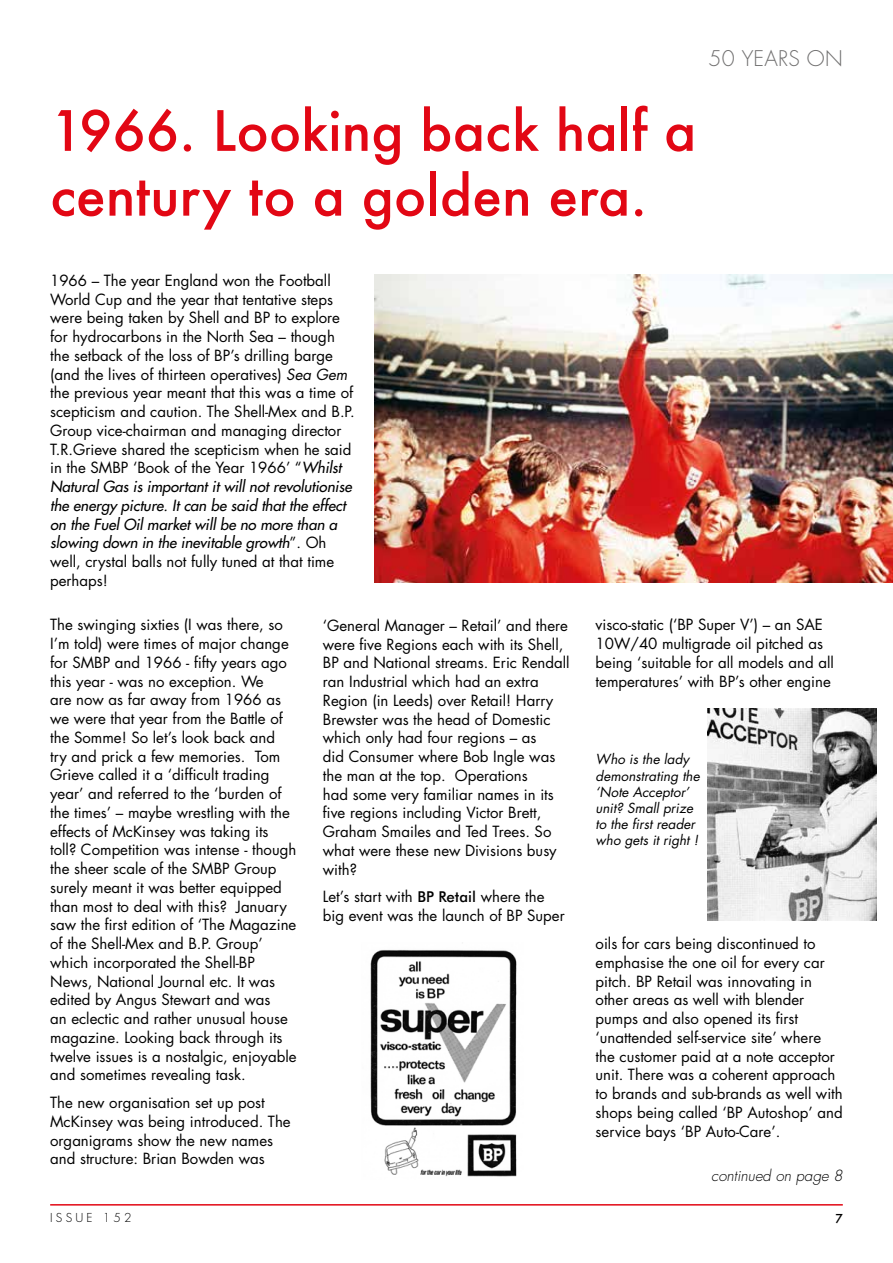
<style>
.page{position:relative;width:893px;height:1263px;background:#fff}
.page>*{position:absolute;margin:0;border:0;box-sizing:border-box;transform-origin:0 0}
.t1{font:500 54px/64.8px "Futura";color:#e20714}
.t2{font:300 21px "Futura";letter-spacing:.01em;color:#706f6f}
.t3{font:15px/18.8px "Futura";color:#000}
.t4{font:italic 300 15px "Futura";color:#000}
.t5{font:italic 13.5px/16.2px "Futura";color:#000}
.t6{font:300 12px "Futura";letter-spacing:.27em;color:#000}
.t7{font:500 12px "Futura";color:#000}
.s1{font-style:italic}
.s2{font-family:"Futura BT";font-weight:500}
</style>
<div class="page">
<hr style="left:50px;top:1204px;width:793px;height:1px;background:#e20714">
<img style="left:374px;top:274px;width:519px;height:309px">
<img style="left:370px;top:950px;width:147px;height:227px">
<img style="left:707px;top:709px;width:169px;height:211px">
<h1 class="t1" style="left:50px;top:98px;width:648px">1966. Looking back half a century to a golden era.</h1>
<h2 class="t2" style="left:708px;top:45px;width:136px">50 YEARS ON</h2>
<p class="t3" style="left:50px;top:271px;width:306px">1966 – The year England won the Football World Cup and the year that tentative steps were being taken by Shell and BP to explore for hydrocarbons in the North Sea – though the setback of the loss of BP’s drilling barge (and the lives of thirteen operatives) <span class="s1">Sea Gem </span>the previous year meant that this was a time of scepticism and caution. The Shell-Mex and B.P.<br>Group vice-chairman and managing director T.R.Grieve shared the scepticism when he said in the SMBP ‘Book of the Year 1966’ “<span class="s1">Whilst Natural Gas is important it will not revolutionise the energy picture. It can be said that the effect on the Fuel Oil market will be no more than a slowing down in the inevitable growth</span>”. Oh well, crystal balls not fully tuned at that time perhaps!</p>
<p class="t3" style="left:50px;top:615px;width:248px">The swinging sixties (I was there, so I’m told) were times of major change for SMBP and 1966 - fifty years ago this year - was no exception. We<br>are now as far away from 1966 as we were that year from the Battle of the Somme! So let’s look back and<br>try and prick a few memories. Tom Grieve called it a ‘difficult trading year’ and referred to the ‘burden of the times’ – maybe wrestling with the effects of McKinsey was taking its toll? Competition was intense - though the sheer scale of the SMBP Group surely meant it was better equipped than most to deal with this? January saw the first edition of ‘The Magazine of the Shell-Mex and B.P. Group’ which incorporated the Shell-BP News, National Journal etc. It was edited by Angus Stewart and was<br>an eclectic and rather unusual house magazine. Looking back through its twelve issues is a nostalgic, enjoyable and sometimes revealing task.</p>
<p class="t3" style="left:50px;top:1093px;width:242px">The new organisation set up post<br>McKinsey was being introduced. The organigrams show the new names and structure: Brian Bowden was</p>
<p class="t3" style="left:323px;top:616px;width:248px">‘General Manager – Retail’ and there were five Regions each with its Shell,<br>BP and National streams. Eric Rendall ran Industrial which had an extra<br>Region (in Leeds) over Retail! Harry<br>Brewster was the head of Domestic which only had four regions – as<br>did Consumer where Bob Ingle was the man at the top. Operations<br>had some very familiar names in its five regions including Victor Brett,<br>Graham Smailes and Ted Trees. So what were these new Divisions busy with?</p>
<p class="t3" style="left:323px;top:887px;width:243px">Let’s start with <span class="s2">BP Retail</span> where the big event was the launch of BP Super</p>
<p class="t3" style="left:596px;top:615px;width:240px">visco-static (‘BP Super V’) – an SAE 10W/40 multigrade oil pitched as being ‘suitable for all models and all temperatures’ with BP’s other engine</p>
<p class="t5" style="left:596px;top:751px;width:106px">Who is the lady demonstrating the ‘Note Acceptor’ unit? Small prize to the first reader who gets it right !</p>
<p class="t3" style="left:596px;top:934px;width:249px">oils for cars being discontinued to emphasise the one oil for every car pitch. BP Retail was innovating in other areas as well with blender pumps and also opened its first ‘unattended self-service site’ where the customer paid at a note acceptor unit. There was a coherent approach to brands and sub-brands as well with shops being called ‘BP Autoshop’ and service bays ‘BP Auto-Care’.</p>
<p class="t4" style="left:711px;top:1166px;width:133px">continued on page 8</p>
<p class="t6" style="left:50px;top:1210px;width:83px">ISSUE 152</p>
<p class="t7" style="left:835px;top:1210px;width:9px">7</p>
</div>
